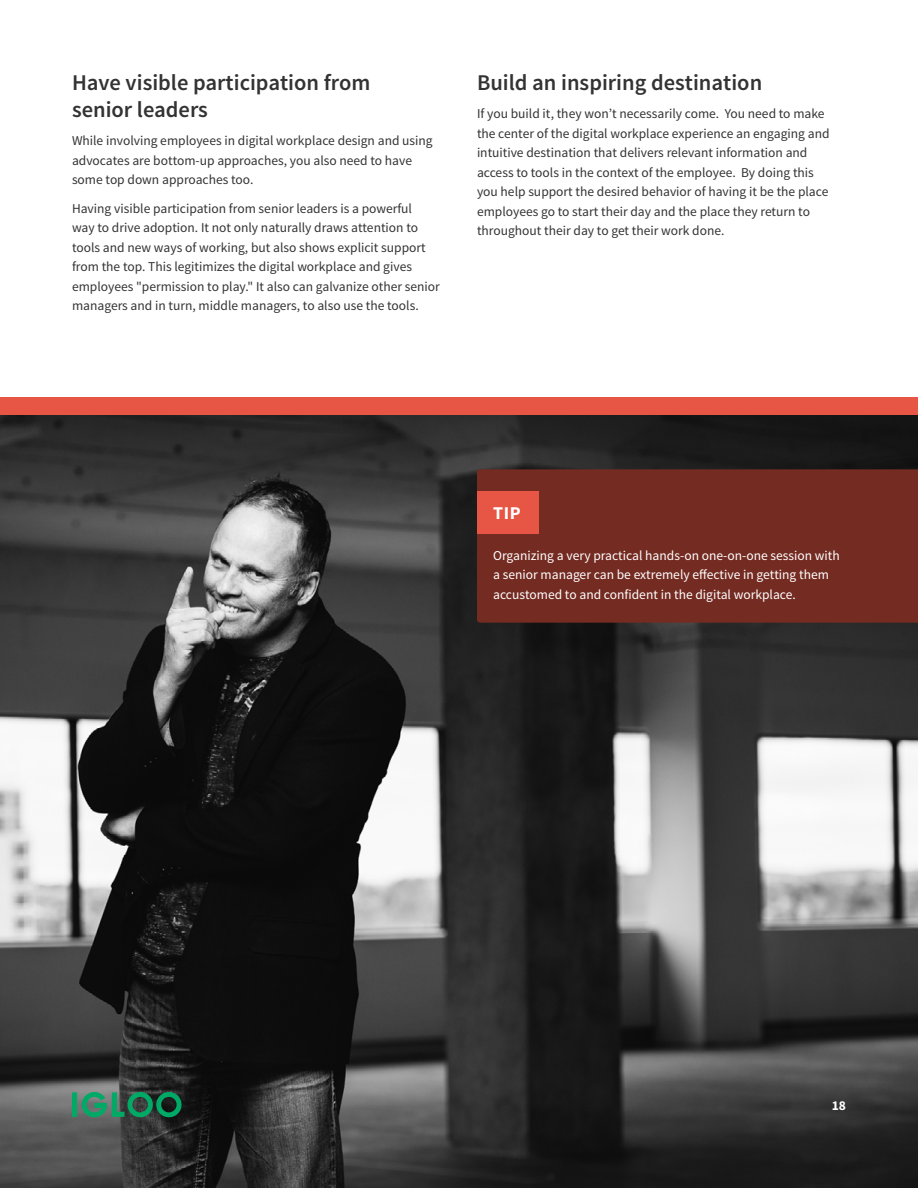
<style>
.page{position:relative;width:918px;height:1188px;background:#fff}
.page>*{position:absolute;margin:0;border:0;box-sizing:border-box;transform-origin:0 0}
.t1{font:600 22.5px/27px "Source Sans Pro";color:#333}
.t2{font:700 18px "Source Sans Pro";color:#fff}
.t3{font:13.5px/19.5px "Source Sans Pro";color:#333}
.t4{font:13.5px/19.5px "Source Sans Pro";color:#fff}
.t5{font:700 13.5px "Source Sans Pro";color:#fff}
</style>
<div class="page">
<img style="left:0;top:415px;width:918px;height:773px">
<svg style="left:72px;top:1092px;width:110px;height:25px;background:#297657"></svg>
<div style="left:477px;top:469px;width:441px;height:154px;background:#742b22"></div>
<div style="left:477px;top:491px;width:61px;height:42px;background:#e75644"></div>
<div style="left:0;top:397px;width:918px;height:18px;background:#e75644"></div>
<h1 class="t1" style="left:72px;top:69px;width:300px">Have visible participation from senior leaders</h1>
<p class="t3" style="left:72px;top:131px;width:362px">While involving employees in digital workplace design and using advocates are bottom-up approaches, you also need to have some top down approaches too.</p>
<p class="t3" style="left:72px;top:199px;width:369px">Having visible participation from senior leaders is a powerful<br>way to drive adoption. It not only naturally draws attention to tools and new ways of working, but also shows explicit support from the top. This legitimizes the digital workplace and gives employees "permission to play." It also can galvanize other senior managers and in turn, middle managers, to also use the tools.</p>
<h1 class="t1" style="left:477px;top:69px;width:287px">Build an inspiring destination</h1>
<p class="t3" style="left:477px;top:104px;width:354px">If you build it, they won’t necessarily come. You need to make the center of the digital workplace experience an engaging and intuitive destination that delivers relevant information and access to tools in the context of the employee. By doing this you help support the desired behavior of having it be the place employees go to start their day and the place they return to throughout their day to get their work done.</p>
<h2 class="t2" style="left:493px;top:502px;width:29px">TIP</h2>
<p class="t4" style="left:493px;top:546px;width:348px">Organizing a very practical hands-on one-on-one session with a senior manager can be extremely effective in getting them accustomed to and confident in the digital workplace.</p>
<p class="t5" style="left:832px;top:1097px;width:16px">18</p>
</div>
